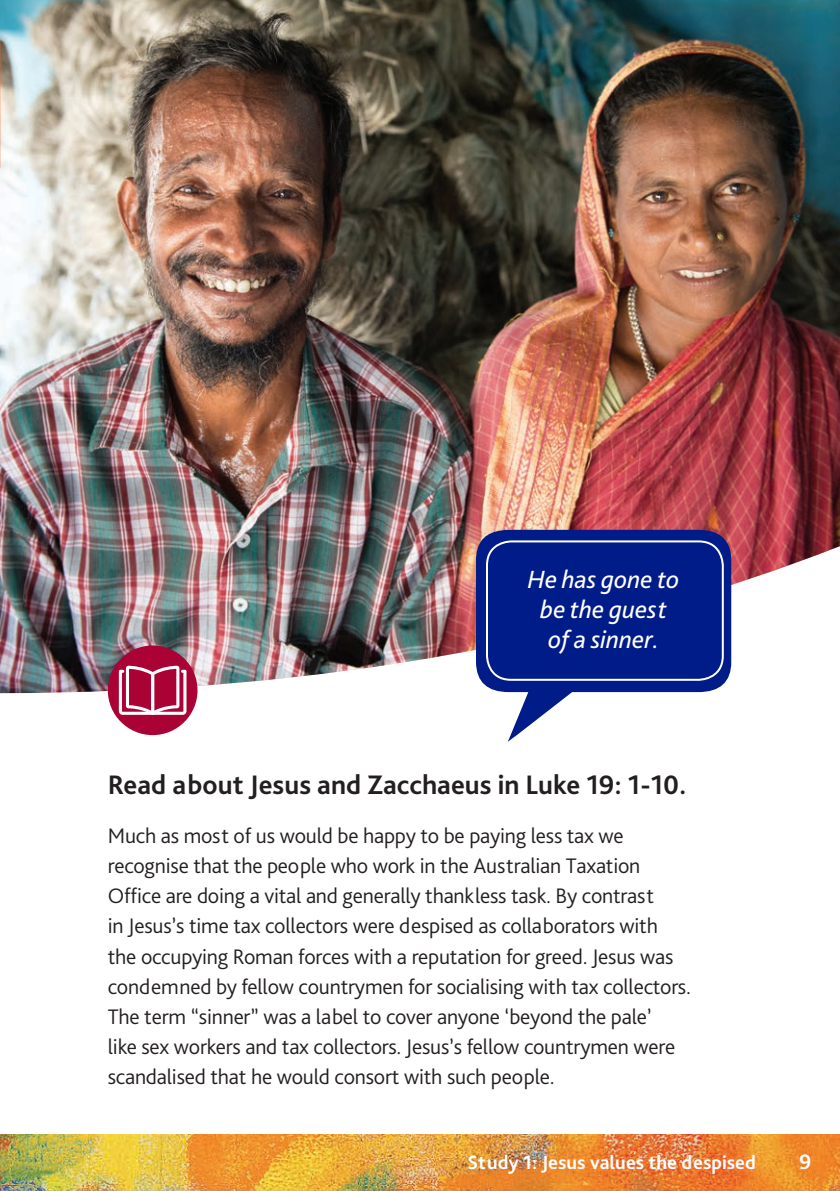
<style>
.page{position:relative;width:840px;height:1191px;background:#fff}
.page>*{position:absolute;margin:0;border:0;box-sizing:border-box;transform-origin:0 0}
.t1{font:700 28px "Bliss Pro";color:#231f20}
.body{font:italic 26px/30px "Bliss Pro";color:#fff;text-align:center}
.body-2{font:300 22px/30px "Bliss Pro";letter-spacing:-.01em;color:#231f20}
.t2{font:700 22px "Bliss Pro";color:#fff}
.Page_Caption_Right{font:700 20px "Bliss Pro";color:#fff}
</style>
<div class="page">
<img style="left:0;top:1134px;width:839px;height:57px">
<img style="left:0;top:0;width:839px;height:693px">
<svg style="left:475px;top:530px;width:255px;height:212px;fill:#001c88"></svg>
<div style="left:108px;top:645px;width:89px;height:90px;background:#ab0236;border-radius:50%"></div>
<svg style="left:119px;top:666px;width:67px;height:49px"></svg>
<div style="left:485px;top:540px;width:238px;height:141px;border:2px solid #fff;border-radius:24px"></div>
<p class="body" style="left:527px;top:564px;width:153px">He has gone to be the guest of a sinner.</p>
<p class="t1" style="left:108px;top:767px;width:580px">Read about Jesus and Zacchaeus in Luke 19: 1-10.</p>
<p class="body-2" style="left:108px;top:820px;width:584px">Much as most of us would be happy to be paying less tax we recognise that the people who work in the Australian Taxation Office are doing a vital and generally thankless task. By contrast<br>in Jesus’s time tax collectors were despised as collaborators with the occupying Roman forces with a reputation for greed. Jesus was condemned by fellow countrymen for socialising with tax collectors.<br>The term “sinner” was a label to cover anyone ‘beyond the pale’<br>like sex workers and tax collectors. Jesus’s fellow countrymen were scandalised that he would consort with such people.</p>
<p class="Page_Caption_Right" style="left:467px;top:1149px;width:289px">Study 1: Jesus values the despised</p>
<p class="t2" style="left:798px;top:1148px;width:14px">9</p>
</div>
